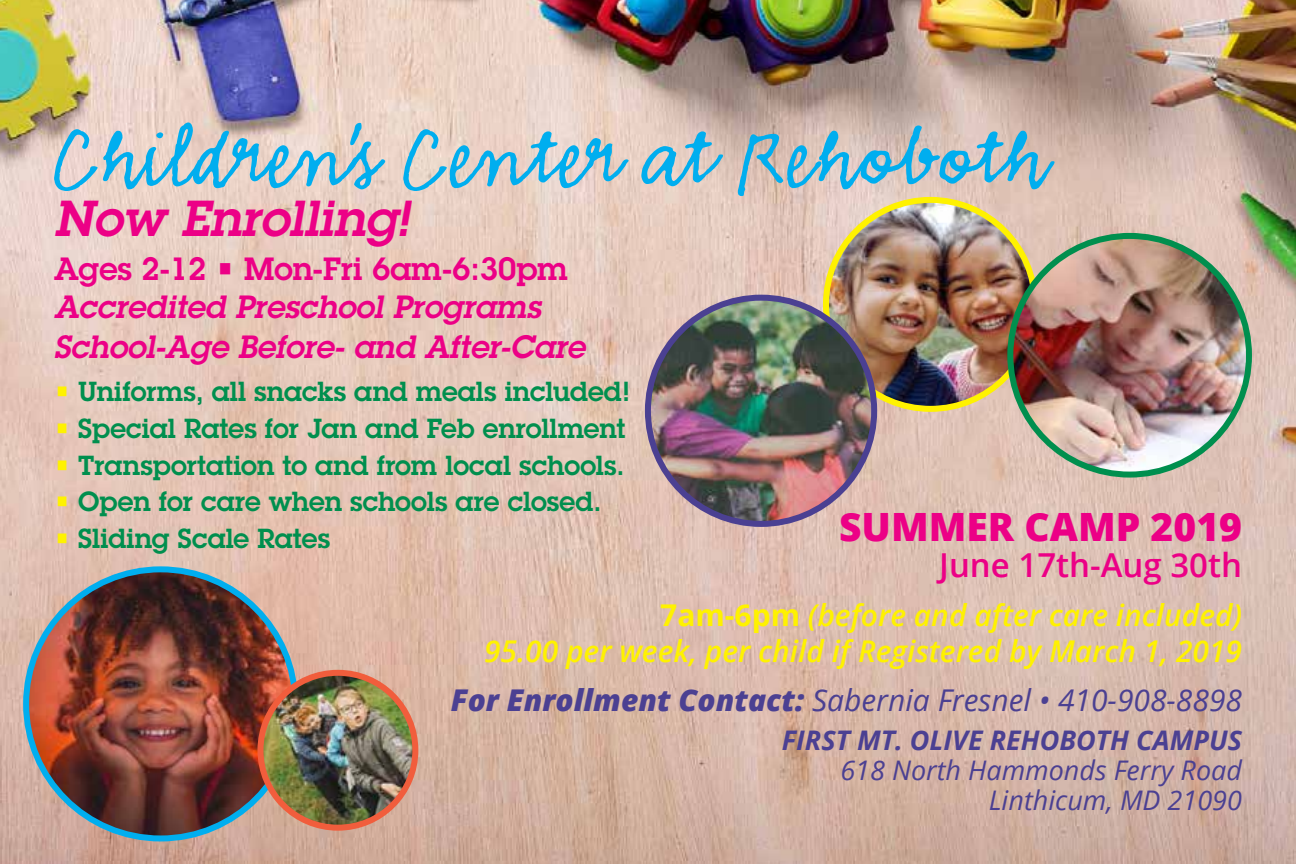
<style>
.page{position:relative;width:1296px;height:864px;background:#fff}
.page>*{position:absolute;margin:0;border:0;box-sizing:border-box;transform-origin:0 0}
.t1{font:96px "Emmascript MVB";color:#00aeef}
.t2{font:italic 600 49.5px "Lubalin Graph";color:#ec0086}
.t3{font:800 39px "Open Sans";color:#ec0086}
.t4{font:600 33px "Open Sans";color:#ec0086}
.t5{font:italic 600 31.5px/39.6px "Lubalin Graph";color:#ec0086}
.t6{font:600 31.5px "Lubalin Graph";color:#ec0086}
.t7{font:italic 600 30px/36px "Open Sans";color:#fff200;text-align:right}
.t8{font:italic 30px "Open Sans";color:#4b4092}
.t9{font:600 27px "Lubalin Graph";color:#008f4e}
.t10{font:italic 27px/30px "Open Sans";color:#4b4092;text-align:right}
.t11{font:italic 700 27px "Open Sans";color:#4b4092}
.s1{color:#fff200}
.s2{font-weight:700;font-style:normal}
.s3{font-weight:800}
</style>
<div class="page">
<img style="left:0;top:0;width:1296px;height:864px">
<img style="left:826px;top:200px;width:209px;height:209px;border-radius:103px">
<div style="left:823px;top:197px;width:215px;height:215px;border:6px solid #fff200;border-radius:50%"></div>
<img style="left:1010px;top:237px;width:239px;height:237px">
<div style="left:1007px;top:233px;width:245px;height:245px;border:6px solid #008f4e;border-radius:50%"></div>
<img style="left:648px;top:298px;width:226px;height:226px;border-radius:113px">
<div style="left:645px;top:295px;width:232px;height:232px;border:6px solid #4b4092;border-radius:50%"></div>
<img style="left:26px;top:569px;width:269px;height:269px;border-radius:135px">
<img style="left:260px;top:673px;width:155px;height:155px;border-radius:77px">
<div style="left:257px;top:670px;width:161px;height:161px;border:6px solid #f15d3c;border-radius:50%"></div>
<h1 class="t1" style="left:54px;top:106px;width:998px">Children’s Center at Rehoboth</h1>
<h2 class="t2" style="left:54px;top:185px;width:355px">Now Enrolling!</h2>
<p class="t6" style="left:54px;top:248px;width:516px">Ages 2-12 • Mon-Fri 6am-6:30pm</p>
<p class="t5" style="left:54px;top:287px;width:533px">Accredited Preschool Programs<br>School-Age Before- and After-Care</p>
<p class="t9" style="left:54px;top:374px;width:576px"><span class="s1">•</span> Uniforms, all snacks and meals included!</p>
<p class="t9" style="left:54px;top:410px;width:573px"><span class="s1">•</span> Special Rates for Jan and Feb enrollment</p>
<p class="t9" style="left:54px;top:447px;width:572px"><span class="s1">•</span> Transportation to and from local schools.</p>
<p class="t9" style="left:54px;top:484px;width:549px"><span class="s1">•</span> Open for care when schools are closed.</p>
<p class="t9" style="left:54px;top:521px;width:278px"><span class="s1">•</span> Sliding Scale Rates</p>
<h3 class="t3" style="left:839px;top:497px;width:404px">SUMMER CAMP 2019</h3>
<p class="t4" style="left:939px;top:542px;width:304px">June 17th-Aug 30th</p>
<p class="t7" style="left:484px;top:597px;width:760px"><span class="s2">7am-6pm</span> (before and after care included)<br>95.00 per week, per child if Registered by March 1, 2019</p>
<p class="t8" style="left:451px;top:679px;width:793px"><span class="s3">For Enrollment Contact:</span> Sabernia Fresnel • 410-908-8898</p>
<p class="t11" style="left:782px;top:721px;width:462px">FIRST MT. OLIVE REHOBOTH CAMPUS</p>
<p class="t10" style="left:840px;top:754px;width:403px">618 North Hammonds Ferry Road<br>Linthicum, MD 21090</p>
</div>
